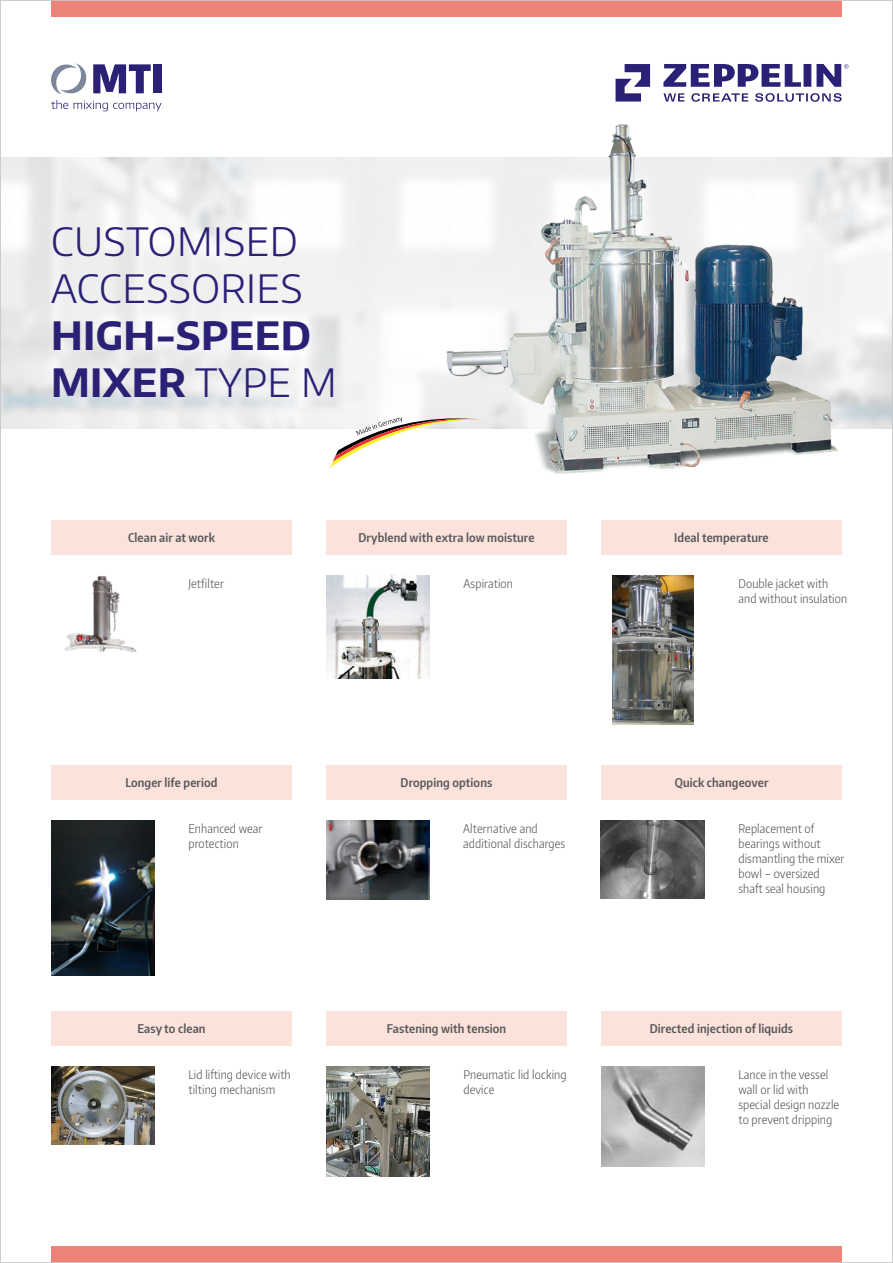
<style>
.page{position:relative;width:893px;height:1263px;background:#fff}
.page>*{position:absolute;margin:0;border:0;box-sizing:border-box;transform-origin:0 0}
.Headline_1{font:300 39px/46.8px "Encode Sans";letter-spacing:.01em;color:#2a2176}
.Fließtext{font:300 12px/15px "Encode Sans Condensed";letter-spacing:.01em;color:#57585a}
.Headline_2{font:600 12px "Encode Sans Condensed";letter-spacing:.01em;color:#57585a}
.s1{font-weight:700}
</style>
<div class="page">
<div style="left:51px;top:0;width:791px;height:17px;background:#ed8376"></div>
<div style="left:51px;top:1246px;width:791px;height:17px;background:#ed8376"></div>
<svg style="left:663px;top:64px;width:186px;height:23px"></svg>
<svg style="left:616px;top:64px;width:34px;height:38px"></svg>
<svg style="left:663px;top:93px;width:179px;height:9px"></svg>
<svg style="left:51px;top:63px;width:111px;height:48px"></svg>
<img style="left:64px;top:576px;width:73px;height:76px">
<img style="left:326px;top:575px;width:103px;height:104px">
<img style="left:601px;top:1066px;width:103px;height:101px">
<img style="left:612px;top:575px;width:81px;height:150px">
<img style="left:51px;top:821px;width:103px;height:154px">
<img style="left:326px;top:821px;width:103px;height:78px">
<img style="left:601px;top:821px;width:103px;height:78px">
<img style="left:51px;top:1066px;width:103px;height:79px">
<img style="left:326px;top:1066px;width:103px;height:111px">
<img style="left:417px;top:124px;width:462px;height:350px">
<svg style="left:330px;top:415px;width:157px;height:53px"></svg>
<div style="left:601px;top:520px;width:241px;height:34px;background:#fbe2db"></div>
<div style="left:601px;top:765px;width:241px;height:34px;background:#fbe2db"></div>
<div style="left:601px;top:1011px;width:241px;height:34px;background:#fbe2db"></div>
<div style="left:326px;top:520px;width:241px;height:34px;background:#fbe2db"></div>
<div style="left:326px;top:765px;width:241px;height:34px;background:#fbe2db"></div>
<div style="left:326px;top:1011px;width:241px;height:34px;background:#fbe2db"></div>
<div style="left:51px;top:520px;width:241px;height:34px;background:#fbe2db"></div>
<div style="left:51px;top:765px;width:241px;height:34px;background:#fbe2db"></div>
<div style="left:51px;top:1011px;width:241px;height:34px;background:#fbe2db"></div>
<p class="Headline_1" style="left:51px;top:217px;width:287px">CUSTOMISED<br>ACCESSORIES<br><span class="s1">HIGH-SPEED<br>MIXER</span> TYPE M</p>
<p class="Headline_2" style="left:128px;top:529px;width:88px">Clean air at work</p>
<p class="Headline_2" style="left:359px;top:529px;width:177px">Dryblend with extra low moisture</p>
<p class="Headline_2" style="left:674px;top:529px;width:96px">Ideal temperature</p>
<p class="Fließtext" style="left:189px;top:575px;width:37px">Jetfilter</p>
<p class="Fließtext" style="left:463px;top:575px;width:51px">Aspiration</p>
<p class="Fließtext" style="left:738px;top:575px;width:110px">Double jacket with and without insulation</p>
<p class="Headline_2" style="left:125px;top:775px;width:94px">Longer life period</p>
<p class="Headline_2" style="left:401px;top:775px;width:93px">Dropping options</p>
<p class="Headline_2" style="left:675px;top:775px;width:95px">Quick changeover</p>
<p class="Fließtext" style="left:188px;top:821px;width:75px">Enhanced wear protection</p>
<p class="Fließtext" style="left:463px;top:821px;width:103px">Alternative and additional discharges</p>
<p class="Fließtext" style="left:738px;top:821px;width:107px">Replacement of bearings without dismantling the mixer bowl – oversized shaft seal housing</p>
<p class="Headline_2" style="left:137px;top:1020px;width:70px">Easy to clean</p>
<p class="Headline_2" style="left:387px;top:1020px;width:121px">Fastening with tension</p>
<p class="Headline_2" style="left:650px;top:1020px;width:145px">Directed injection of liquids</p>
<p class="Fließtext" style="left:188px;top:1066px;width:104px">Lid lifting device with tilting mechanism</p>
<p class="Fließtext" style="left:463px;top:1066px;width:105px">Pneumatic lid locking device</p>
<p class="Fließtext" style="left:738px;top:1066px;width:102px">Lance in the vessel wall or lid with special design nozzle to prevent dripping</p>
</div>
